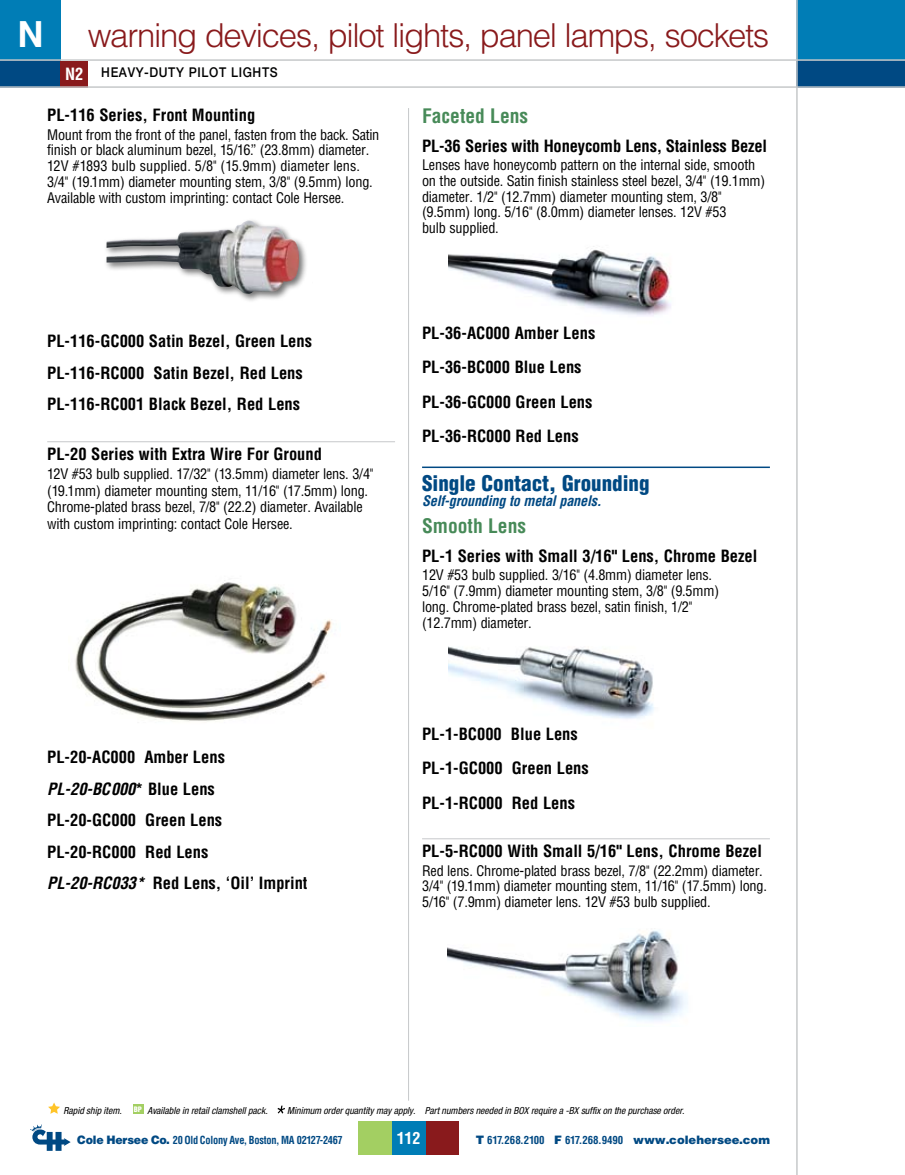
<style>
.page{position:relative;width:905px;height:1175px;background:#fff}
.page>*{position:absolute;margin:0;border:0;box-sizing:border-box;transform-origin:0 0}
.t1{font:700 36px "Helvetica";color:#fff}
.t2{font:300 33px "Helvetica";letter-spacing:-.04em;color:#891a1c}
.t3{font:900 condensed 21px "Helvetica";color:#004983}
.t4{font:700 condensed 19.5px "Helvetica";color:#478a58}
.t5{font:700 condensed 16.5px/31.5px "Helvetica";color:#000}
.t6{font:700 condensed 16.5px "Helvetica";color:#fff}
.t7{font:700 condensed 16.2px "Helvetica";color:#fff}
.t8{font:condensed 14.25px/15.8px "Helvetica";letter-spacing:-.015em;color:#000}
.t9{font:italic 700 condensed 14.25px "Helvetica";letter-spacing:-.015em;color:#004983}
.t10{font:500 13.5px "Helvetica Neue";letter-spacing:.05em;color:#000;scale:.9 1}
.t11{font:700 condensed 10.8px "Helvetica";letter-spacing:-.015em;color:#004983;scale:.95 1}
.t12{font:700 condensed 10.8px "Helvetica";letter-spacing:-.015em;color:#004983}
.t13{font:italic condensed 9.75px "Helvetica Neue";color:#000}
.s1{font-style:italic}
.s2{font-family:"Helvetica";font-weight:900;font-style:normal;font-size:7.35px;color:#fff}
.s3{font-weight:900;font-stretch:normal;font-size:11.7px}
</style>
<div class="page">
<img style="left:448px;top:930px;width:240px;height:92px">
<img style="left:448px;top:646px;width:206px;height:73px">
<img style="left:448px;top:246px;width:223px;height:70px">
<div style="left:358px;top:1120px;width:33px;height:34px;background:#a3cf62"></div>
<div style="left:425px;top:1121px;width:34px;height:33px;background:#891a1c"></div>
<div style="left:391px;top:1121px;width:34px;height:33px;background:#007db6"></div>
<svg style="left:30px;top:1124px;width:41px;height:26px"></svg>
<div style="left:0;top:0;width:61px;height:61px;background:#007db6"></div>
<div style="left:796px;top:0;width:108px;height:61px;background:#007db6"></div>
<hr style="left:408px;top:108px;width:1px;height:992px;background:#c6c8ca">
<div style="left:0;top:61px;width:61px;height:27px;background:#004983"></div>
<div style="left:796px;top:61px;width:108px;height:27px;background:#004983"></div>
<hr style="left:0;top:59px;width:904px;height:2px;background:#c6c8ca">
<div style="left:61px;top:61px;width:27px;height:27px;background:#891a1c"></div>
<hr style="left:796px;top:0;width:1px;height:1174px;background:#c6c8ca">
<img style="left:75px;top:580px;width:257px;height:142px">
<hr style="left:47px;top:441px;width:348px;height:1px;background:#c6c8ca">
<hr style="left:422px;top:466px;width:348px;height:2px;background:#004983">
<div style="left:103px;top:218px;width:245px;height:112px;background:#000;opacity:.55"></div>
<img style="left:107px;top:221px;width:140px;height:53px">
<hr style="left:422px;top:838px;width:348px;height:1px;background:#c6c8ca">
<svg style="left:48px;top:1102px;width:12px;height:11px"></svg>
<div style="left:133px;top:1104px;width:10px;height:10px;background:#a3cf62"></div>
<svg style="left:277px;top:1105px;width:8px;height:8px"></svg>
<hr style="left:0;top:86px;width:904px;height:2px;background:#c6c8ca">
<h1 class="t1" style="left:17px;top:6px;width:27px">N</h1>
<h2 class="t2" style="left:88px;top:15px;width:683px">warning devices, pilot lights, panel lamps, sockets</h2>
<p class="t10" style="left:101px;top:64px;width:197px">HEAVY-DUTY PILOT LIGHTS</p>
<p class="t6" style="left:65px;top:64px;width:20px">N2</p>
<p class="t5" style="left:47px;top:99px;width:209px">PL-116 Series, Front Mounting</p>
<p class="t8" style="left:47px;top:126px;width:334px">Mount from the front of the panel, fasten from the back. Satin finish or black aluminum bezel, 15/16.” (23.8mm) diameter.<br>12V #1893 bulb supplied. 5/8" (15.9mm) diameter lens.<br>3/4" (19.1mm) diameter mounting stem, 3/8" (9.5mm) long.<br>Available with custom imprinting: contact Cole Hersee.</p>
<p class="t5" style="left:47px;top:325px;width:266px">PL-116-GC000 Satin Bezel, Green Lens<br>PL-116-RC000 Satin Bezel, Red Lens<br>PL-116-RC001 Black Bezel, Red Lens</p>
<p class="t5" style="left:47px;top:438px;width:276px">PL-20 Series with Extra Wire For Ground</p>
<p class="t8" style="left:47px;top:466px;width:328px;line-height:16.5px">12V #53 bulb supplied. 17/32" (13.5mm) diameter lens. 3/4" (19.1mm) diameter mounting stem, 11/16" (17.5mm) long.<br>Chrome-plated brass bezel, 7/8" (22.2) diameter. Available with custom imprinting: contact Cole Hersee.</p>
<p class="t5" style="left:47px;top:741px;width:262px">PL-20-AC000 Amber Lens<br><span class="s1">PL-20-BC000</span>* Blue Lens<br>PL-20-GC000 Green Lens<br>PL-20-RC000 Red Lens<br><span class="s1">PL-20-RC033*</span> Red Lens, ‘Oil’ Imprint</p>
<h3 class="t4" style="left:422px;top:104px;width:108px">Faceted Lens</h3>
<p class="t5" style="left:422px;top:130px;width:346px">PL-36 Series with Honeycomb Lens, Stainless Bezel</p>
<p class="t8" style="left:422px;top:157px;width:344px">Lenses have honeycomb pattern on the internal side, smooth on the outside. Satin finish stainless steel bezel, 3/4" (19.1mm) diameter. 1/2" (12.7mm) diameter mounting stem, 3/8" (9.5mm) long. 5/16" (8.0mm) diameter lenses. 12V #53<br>bulb supplied.</p>
<p class="t5" style="left:422px;top:315px;width:175px;line-height:34.5px">PL-36-AC000 Amber Lens<br>PL-36-BC000 Blue Lens<br>PL-36-GC000 Green Lens<br>PL-36-RC000 Red Lens</p>
<h3 class="t3" style="left:422px;top:469px;width:229px">Single Contact, Grounding</h3>
<p class="t9" style="left:422px;top:492px;width:181px">Self-grounding to metal panels.</p>
<h3 class="t4" style="left:422px;top:514px;width:105px">Smooth Lens</h3>
<p class="t5" style="left:422px;top:540px;width:337px">PL-1 Series with Small 3/16" Lens, Chrome Bezel</p>
<p class="t8" style="left:422px;top:567px;width:298px">12V #53 bulb supplied. 3/16" (4.8mm) diameter lens.<br>5/16" (7.9mm) diameter mounting stem, 3/8" (9.5mm) long. Chrome-plated brass bezel, satin finish, 1/2" (12.7mm) diameter.</p>
<p class="t5" style="left:422px;top:716px;width:168px;line-height:34.5px">PL-1-BC000 Blue Lens<br>PL-1-GC000 Green Lens<br>PL-1-RC000 Red Lens</p>
<p class="t5" style="left:422px;top:835px;width:341px">PL-5-RC000 With Small 5/16" Lens, Chrome Bezel</p>
<p class="t8" style="left:422px;top:862px;width:346px">Red lens. Chrome-plated brass bezel, 7/8" (22.2mm) diameter.<br>3/4" (19.1mm) diameter mounting stem, 11/16" (17.5mm) long.<br>5/16" (7.9mm) diameter lens. 12V #53 bulb supplied.</p>
<p class="t13" style="left:64px;top:1104px;width:206px">Rapid ship item. <span class="s2">BP</span> Available in retail clamshell pack.</p>
<p class="t13" style="left:287px;top:1104px;width:399px">Minimum order quantity may apply. Part numbers needed in BOX require a -BX suffix on the purchase order.</p>
<p class="t11" style="left:77px;top:1133px;width:281px"><span class="s3">Cole Hersee Co.</span> 20 Old Colony Ave, Boston, MA 02127-2467</p>
<p class="t7" style="left:397px;top:1127px;width:25px">112</p>
<p class="t12" style="left:475px;top:1133px;width:296px"><span class="s3">T</span> 617.268.2100 <span class="s3">F</span> 617.268.9490 <span class="s3">www.colehersee.com</span></p>
</div>
